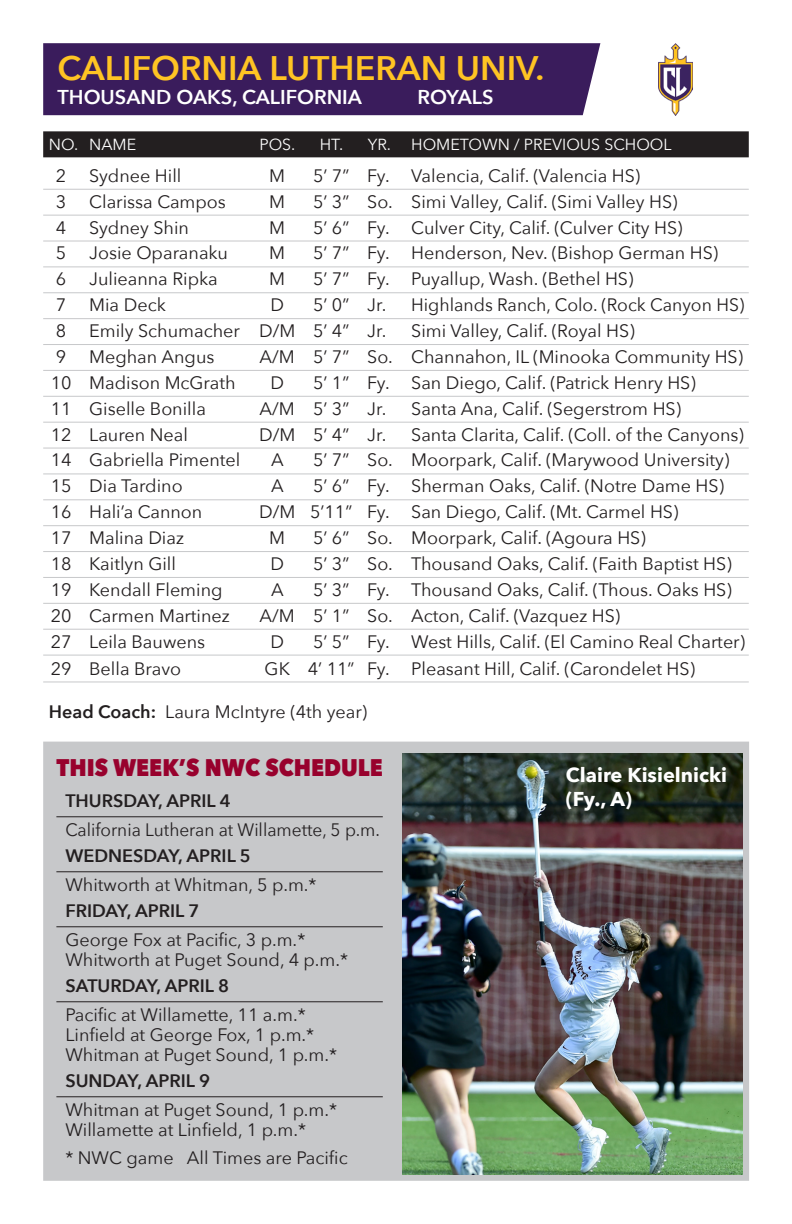
<style>
.page{position:relative;width:792px;height:1224px;background:#fff}
.page>*{position:absolute;margin:0;border:0;box-sizing:border-box;transform-origin:0 0}
.t1{font:600 34px "Avenir Next";color:#ffc423}
.t2{font:800 24px "Avenir Next";color:#98012d;scale:.9 1}
.t3{font:600 20px "Avenir Next";color:#fff}
.t4{font:700 20px/24px "Avenir Next";color:#fff}
.Roster{font:18px "Avenir Next";color:#231f20}
.NWC_Schedule{font:18px "Avenir Next";color:#231f20}
.NWC_Schedule_-_Date{font:600 18px "Avenir Next";color:#231f20}
.NWC_Schedule-2{font:18px "Avenir Next";color:#231f20;scale:.96 1}
.Roster_Footer{font:18px "Avenir Next";color:#231f20}
.Roster_Header{font:16px "Avenir Next";color:#fff}
.s1{font-weight:600}
</style>
<div class="page">
<div style="left:43px;top:131px;width:706px;height:26px;background:#231f20"></div>
<hr style="left:43px;top:189px;width:706px;height:1px;background:#c7c8ca">
<hr style="left:43px;top:215px;width:706px;height:1px;background:#c7c8ca">
<hr style="left:43px;top:241px;width:706px;height:1px;background:#c7c8ca">
<hr style="left:43px;top:267px;width:706px;height:1px;background:#c7c8ca">
<hr style="left:43px;top:292px;width:706px;height:1px;background:#c7c8ca">
<hr style="left:43px;top:318px;width:706px;height:1px;background:#c7c8ca">
<hr style="left:43px;top:344px;width:706px;height:1px;background:#c7c8ca">
<hr style="left:43px;top:370px;width:706px;height:1px;background:#c7c8ca">
<hr style="left:43px;top:396px;width:706px;height:1px;background:#c7c8ca">
<hr style="left:43px;top:422px;width:706px;height:1px;background:#c7c8ca">
<hr style="left:43px;top:448px;width:706px;height:1px;background:#c7c8ca">
<hr style="left:43px;top:474px;width:706px;height:1px;background:#c7c8ca">
<hr style="left:43px;top:499px;width:706px;height:1px;background:#c7c8ca">
<hr style="left:43px;top:525px;width:706px;height:1px;background:#c7c8ca">
<hr style="left:43px;top:551px;width:706px;height:1px;background:#c7c8ca">
<hr style="left:43px;top:577px;width:706px;height:1px;background:#c7c8ca">
<hr style="left:43px;top:603px;width:706px;height:1px;background:#c7c8ca">
<hr style="left:43px;top:629px;width:706px;height:1px;background:#c7c8ca">
<hr style="left:43px;top:655px;width:706px;height:1px;background:#c7c8ca">
<hr style="left:43px;top:682px;width:706px;height:1px;background:#c7c8ca">
<div style="left:43px;top:742px;width:706px;height:439px;background:#c7c8ca"></div>
<hr style="left:56px;top:816px;width:327px;height:1px;background:#231f20">
<hr style="left:56px;top:871px;width:327px;height:1px;background:#231f20">
<hr style="left:56px;top:926px;width:327px;height:1px;background:#231f20">
<hr style="left:56px;top:1001px;width:327px;height:1px;background:#231f20">
<hr style="left:56px;top:1096px;width:327px;height:1px;background:#231f20">
<img style="left:402px;top:754px;width:341px;height:421px">
<div style="left:43px;top:43px;width:557px;height:72px;background:#3a1c5c"></div>
<img style="left:659px;top:44px;width:34px;height:71px">
<h3 class="t1" style="left:58px;top:39px;width:488px">CALIFORNIA LUTHERAN UNIV.</h3>
<h4 class="t3" style="left:58px;top:80px;width:306px">THOUSAND OAKS, CALIFORNIA</h4>
<h4 class="t3" style="left:418px;top:80px;width:78px">ROYALS</h4>
<p class="Roster_Header" style="left:49px;top:131px;width:89px">NO. NAME</p>
<p class="Roster_Header" style="left:259px;top:131px;width:38px">POS.</p>
<p class="Roster_Header" style="left:320px;top:131px;width:73px">HT. YR.</p>
<p class="Roster_Header" style="left:411px;top:131px;width:262px">HOMETOWN / PREVIOUS SCHOOL</p>
<p class="Roster" style="left:56px;top:160px;width:12px">2</p>
<p class="Roster" style="left:89px;top:160px;width:94px">Sydnee Hill</p>
<p class="Roster" style="left:269px;top:160px;width:17px">M</p>
<p class="Roster" style="left:313px;top:160px;width:329px">5’ 7” Fy. Valencia, Calif. (Valencia HS)</p>
<p class="Roster" style="left:56px;top:186px;width:12px">3</p>
<p class="Roster" style="left:89px;top:186px;width:138px">Clarissa Campos</p>
<p class="Roster" style="left:269px;top:186px;width:17px">M</p>
<p class="Roster" style="left:313px;top:186px;width:366px">5’ 3” So. Simi Valley, Calif. (Simi Valley HS)</p>
<p class="Roster" style="left:56px;top:212px;width:12px">4</p>
<p class="Roster" style="left:89px;top:212px;width:101px">Sydney Shin</p>
<p class="Roster" style="left:269px;top:212px;width:17px">M</p>
<p class="Roster" style="left:313px;top:212px;width:371px">5’ 6” Fy. Culver City, Calif. (Culver City HS)</p>
<p class="Roster" style="left:56px;top:238px;width:12px">5</p>
<p class="Roster" style="left:89px;top:238px;width:140px">Josie Oparanaku</p>
<p class="Roster" style="left:269px;top:238px;width:17px">M</p>
<p class="Roster" style="left:313px;top:238px;width:407px">5’ 7” Fy. Henderson, Nev. (Bishop German HS)</p>
<p class="Roster" style="left:56px;top:264px;width:12px">6</p>
<p class="Roster" style="left:89px;top:264px;width:130px">Julieanna Ripka</p>
<p class="Roster" style="left:269px;top:264px;width:17px">M</p>
<p class="Roster" style="left:313px;top:264px;width:322px">5’ 7” Fy. Puyallup, Wash. (Bethel HS)</p>
<p class="Roster" style="left:56px;top:290px;width:12px">7</p>
<p class="Roster" style="left:89px;top:290px;width:78px">Mia Deck</p>
<p class="Roster" style="left:270px;top:290px;width:15px">D</p>
<p class="Roster" style="left:313px;top:290px;width:75px">5’ 0” Jr.</p>
<p class="Roster" style="left:411px;top:290px;width:335px">Highlands Ranch, Colo. (Rock Canyon HS)</p>
<p class="Roster" style="left:56px;top:316px;width:12px">8</p>
<p class="Roster" style="left:89px;top:316px;width:299px">Emily Schumacher D/M 5’ 4” Jr.</p>
<p class="Roster" style="left:411px;top:316px;width:225px">Simi Valley, Calif. (Royal HS)</p>
<p class="Roster" style="left:56px;top:342px;width:12px">9</p>
<p class="Roster" style="left:89px;top:342px;width:127px">Meghan Angus</p>
<p class="Roster" style="left:260px;top:342px;width:485px">A/M 5’ 7” So. Channahon, IL (Minooka Community HS)</p>
<p class="Roster" style="left:51px;top:367px;width:186px">10 Madison McGrath</p>
<p class="Roster" style="left:270px;top:367px;width:15px">D</p>
<p class="Roster" style="left:313px;top:367px;width:384px">5’ 1” Fy. San Diego, Calif. (Patrick Henry HS)</p>
<p class="Roster" style="left:51px;top:393px;width:157px">11 Giselle Bonilla</p>
<p class="Roster" style="left:260px;top:393px;width:128px">A/M 5’ 3” Jr.</p>
<p class="Roster" style="left:411px;top:393px;width:271px">Santa Ana, Calif. (Segerstrom HS)</p>
<p class="Roster" style="left:51px;top:419px;width:139px">12 Lauren Neal</p>
<p class="Roster" style="left:259px;top:419px;width:129px">D/M 5’ 4” Jr.</p>
<p class="Roster" style="left:411px;top:419px;width:334px">Santa Clarita, Calif. (Coll. of the Canyons)</p>
<p class="Roster" style="left:51px;top:445px;width:191px">14 Gabriella Pimentel</p>
<p class="Roster" style="left:271px;top:445px;width:14px">A</p>
<p class="Roster" style="left:313px;top:445px;width:418px">5’ 7” So. Moorpark, Calif. (Marywood University)</p>
<p class="Roster" style="left:51px;top:471px;width:133px">15 Dia Tardino</p>
<p class="Roster" style="left:271px;top:471px;width:14px">A</p>
<p class="Roster" style="left:313px;top:471px;width:413px">5’ 6” Fy. Sherman Oaks, Calif. (Notre Dame HS)</p>
<p class="Roster" style="left:51px;top:497px;width:153px">16 Hali’a Cannon</p>
<p class="Roster" style="left:259px;top:497px;width:421px">D/M 5’11” Fy. San Diego, Calif. (Mt. Carmel HS)</p>
<p class="Roster" style="left:51px;top:523px;width:135px">17 Malina Diaz</p>
<p class="Roster" style="left:269px;top:523px;width:17px">M</p>
<p class="Roster" style="left:313px;top:523px;width:334px">5’ 6” So. Moorpark, Calif. (Agoura HS)</p>
<p class="Roster" style="left:51px;top:549px;width:127px">18 Kaitlyn Gill</p>
<p class="Roster" style="left:270px;top:549px;width:15px">D</p>
<p class="Roster" style="left:313px;top:549px;width:420px">5’ 3” So. Thousand Oaks, Calif. (Faith Baptist HS)</p>
<p class="Roster" style="left:51px;top:574px;width:173px">19 Kendall Fleming</p>
<p class="Roster" style="left:271px;top:574px;width:14px">A</p>
<p class="Roster" style="left:313px;top:574px;width:420px">5’ 3” Fy. Thousand Oaks, Calif. (Thous. Oaks HS)</p>
<p class="Roster" style="left:51px;top:600px;width:181px">20 Carmen Martinez</p>
<p class="Roster" style="left:260px;top:600px;width:362px">A/M 5’ 1” So. Acton, Calif. (Vazquez HS)</p>
<p class="Roster" style="left:51px;top:626px;width:156px">27 Leila Bauwens</p>
<p class="Roster" style="left:270px;top:626px;width:15px">D</p>
<p class="Roster" style="left:313px;top:626px;width:434px">5’ 5” Fy. West Hills, Calif. (El Camino Real Charter)</p>
<p class="Roster" style="left:51px;top:653px;width:132px">29 Bella Bravo</p>
<p class="Roster" style="left:265px;top:653px;width:432px">GK 4’ 11” Fy. Pleasant Hill, Calif. (Carondelet HS)</p>
<p class="Roster_Footer" style="left:49px;top:696px;width:320px"><span class="s1">Head Coach:</span> Laura McIntyre (4th year)</p>
<h3 class="t2" style="left:56px;top:752px;width:364px">THIS WEEK’S NWC SCHEDULE</h3>
<p class="NWC_Schedule_-_Date" style="left:65px;top:786px;width:167px">THURSDAY, APRIL 4</p>
<p class="NWC_Schedule-2" style="left:65px;top:815px;width:329px">California Lutheran at Willamette, 5 p.m.</p>
<p class="NWC_Schedule_-_Date" style="left:65px;top:841px;width:187px">WEDNESDAY, APRIL 5</p>
<p class="NWC_Schedule" style="left:65px;top:870px;width:253px">Whitworth at Whitman, 5 p.m.*</p>
<p class="NWC_Schedule_-_Date" style="left:65px;top:896px;width:136px">FRIDAY, APRIL 7</p>
<p class="NWC_Schedule" style="left:65px;top:925px;width:241px">George Fox at Pacific, 3 p.m.*</p>
<p class="NWC_Schedule" style="left:65px;top:945px;width:284px">Whitworth at Puget Sound, 4 p.m.*</p>
<p class="NWC_Schedule_-_Date" style="left:65px;top:971px;width:165px">SATURDAY, APRIL 8</p>
<p class="NWC_Schedule" style="left:65px;top:1000px;width:242px">Pacific at Willamette, 11 a.m.*</p>
<p class="NWC_Schedule" style="left:65px;top:1020px;width:250px">Linfield at George Fox, 1 p.m.*</p>
<p class="NWC_Schedule" style="left:65px;top:1040px;width:273px">Whitman at Puget Sound, 1 p.m.*</p>
<p class="NWC_Schedule_-_Date" style="left:65px;top:1066px;width:146px">SUNDAY, APRIL 9</p>
<p class="NWC_Schedule" style="left:65px;top:1095px;width:273px">Whitman at Puget Sound, 1 p.m.*</p>
<p class="NWC_Schedule" style="left:65px;top:1115px;width:242px">Willamette at Linfield, 1 p.m.*</p>
<p class="NWC_Schedule" style="left:65px;top:1142px;width:284px">* NWC game All Times are Pacific</p>
<p class="t4" style="left:566px;top:762px;width:163px">Claire Kisielnicki (Fy., A)</p>
</div>
